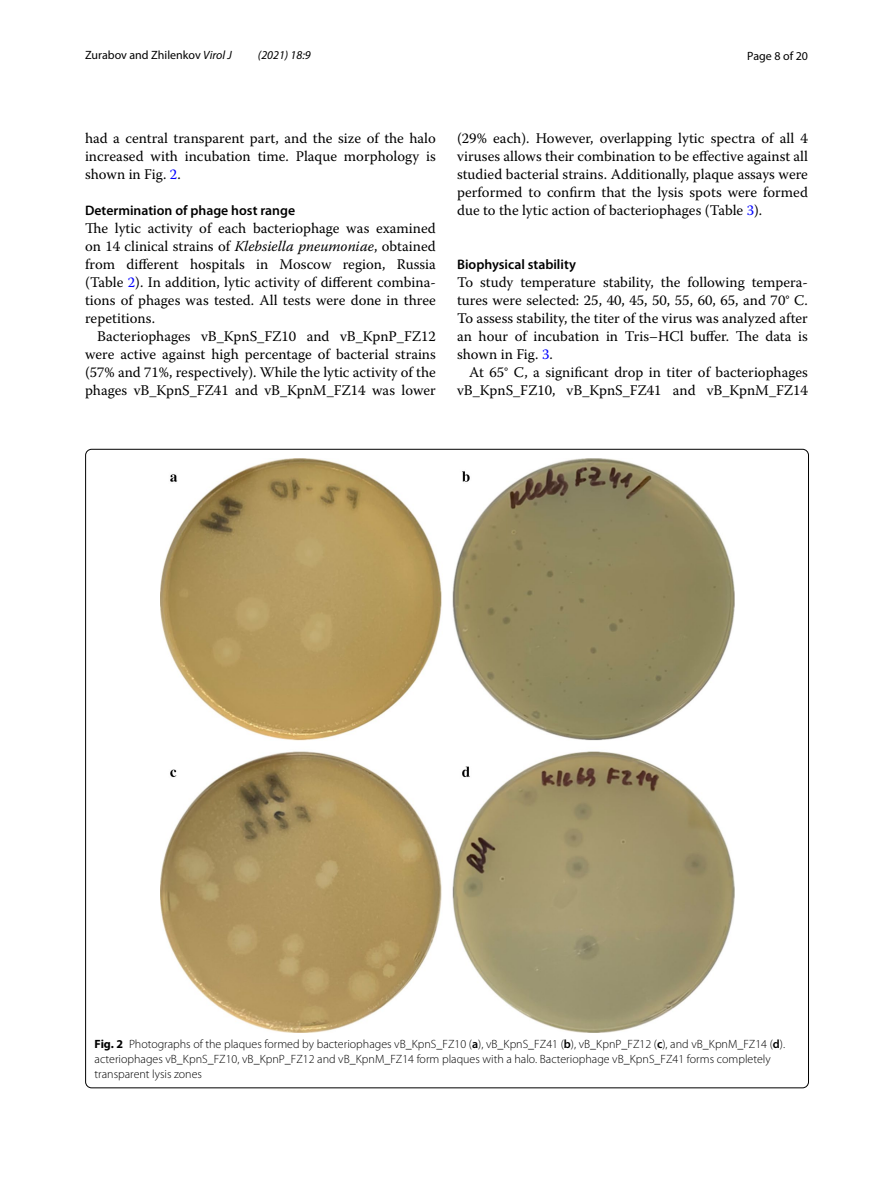
<style>
.page{position:relative;width:893px;height:1187px;background:#fff}
.page>*{position:absolute;margin:0;border:0;box-sizing:border-box;transform-origin:0 0}
.t1{font:14.7px/18px "Warnock Pro";color:#000;text-align:justify}
.t2{font:600 13.8px "Myriad Pro";color:#000}
.t3{font:300 12px/15px "Myriad Pro";color:#000}
.t4{font:12px "Myriad Pro";color:#000}
.t5{font:italic 12px "Myriad Pro";color:#000}
.s1{font-style:italic}
.s2{color:#00f}
.s3{font-weight:700}
.s4{font-weight:600}
</style>
<div class="page">
<img style="left:160px;top:458px;width:574px;height:574px">
<p class="t4" style="left:85px;top:48px;width:148px">Zurabov and Zhilenkov <span class="s1">Virol J</span></p>
<p class="t5" style="left:258px;top:48px;width:54px">(2021) 18:9</p>
<p class="t4" style="left:747px;top:48px;width:62px">Page 8 of 20</p>
<p class="t1" style="left:85px;top:128px;width:352px">had a central transparent part, and the size of the halo increased with incubation time. Plaque morphology is shown in Fig. <span class="s2">2</span>.</p>
<p class="t2" style="left:85px;top:201px;width:212px">Determination of phage host range</p>
<p class="t1" style="left:85px;top:218px;width:352px">The lytic activity of each bacteriophage was examined on 14 clinical strains of <span class="s1">Klebsiella pneumoniae</span>, obtained from different hospitals in Moscow region, Russia (Table <span class="s2">2</span>). In addition, lytic activity of different combina&shy;tions of phages was tested. All tests were done in three repetitions.</p>
<p class="t1" style="left:85px;top:326px;width:352px;text-indent:12px">Bacteriophages vB_KpnS_FZ10 and vB_KpnP_FZ12 were active against high percentage of bacterial strains (57% and 71%, respectively). While the lytic activity of the phages vB_KpnS_FZ41 and vB_KpnM_FZ14 was lower</p>
<p class="t1" style="left:457px;top:128px;width:352px">(29% each). However, overlapping lytic spectra of all 4 viruses allows their combination to be effective against all studied bacterial strains. Additionally, plaque assays were performed to confirm that the lysis spots were formed due to the lytic action of bacteriophages (Table <span class="s2">3</span>).</p>
<p class="t2" style="left:457px;top:255px;width:120px">Biophysical stability</p>
<p class="t1" style="left:457px;top:272px;width:352px">To study temperature stability, the following tempera&shy;tures were selected: 25, 40, 45, 50, 55, 60, 65, and 70° C.<br>To assess stability, the titer of the virus was analyzed after an hour of incubation in Tris–HCl buffer. The data is shown in Fig. <span class="s2">3</span>.</p>
<p class="t1" style="left:457px;top:362px;width:352px;text-align:right">At 65° C, a significant drop in titer of bacteriophages vB_KpnS_FZ10, vB_KpnS_FZ41 and vB_KpnM_FZ14</p>
<p class="t3" style="left:95px;top:1036px;width:692px"><span class="s3">Fig. 2</span> Photographs of the plaques formed by bacteriophages vB_KpnS_FZ10 (<span class="s4">a</span>), vB_KpnS_FZ41 (<span class="s4">b</span>), vB_KpnP_FZ12 (<span class="s4">c</span>), and vB_KpnM_FZ14 (<span class="s4">d</span>). acteriophages vB_KpnS_FZ10, vB_KpnP_FZ12 and vB_KpnM_FZ14 form plaques with a halo. Bacteriophage vB_KpnS_FZ41 forms completely transparent lysis zones</p>
</div>
